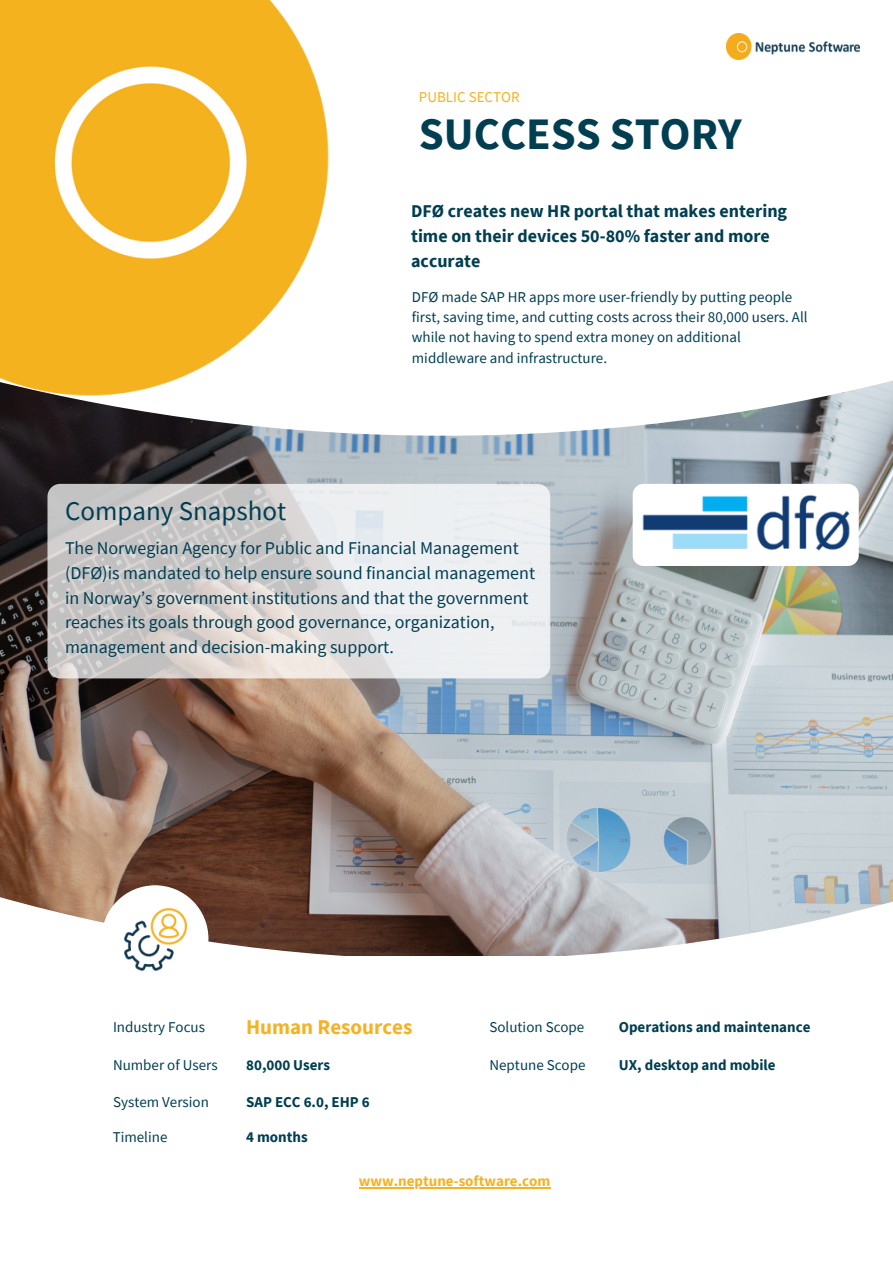
<style>
.page{position:relative;width:893px;height:1264px;background:#fff}
.page>*{position:absolute;margin:0;border:0;box-sizing:border-box;transform-origin:0 0}
.t1{font:700 45px "Source Sans Pro";color:#013e52}
.t2{font:27px "Source Sans Pro";color:#013e52}
.t3{font:700 21px "Source Sans Pro";color:#f6b221}
.t4{font:18px/24.8px "Source Sans Pro";color:#013e52}
.t5{font:700 18px/24.8px "Source Sans Pro";color:#013e52}
.t6{font:15px/20.2px "Source Sans Pro";color:#013e52}
.t7{font:700 15px "Source Sans Pro";color:#013e52}
.t8{font:700 15px "Source Sans Pro";color:#f6b221}
.t9{font:15px "Source Sans Pro";color:#f6b221}
</style>
<div class="page">
<img style="left:0;top:435px;width:892px;height:450px">
<svg style="left:0;top:381px;width:892px;height:54px"></svg>
<img style="left:0;top:0;width:341px;height:408px">
<img style="left:726px;top:34px;width:133px;height:26px">
<svg style="left:0;top:885px;width:892px;height:86px"></svg>
<svg style="left:47px;top:484px;width:503px;height:194px;background:#dcdbdb"></svg>
<div style="left:632px;top:484px;width:226px;height:82px;background:#fff;border-radius:11px"></div>
<img style="left:642px;top:495px;width:208px;height:56px">
<img style="left:124px;top:908px;width:62px;height:62px">
<hr style="left:359px;top:1187px;width:191px;height:1px;background:#f6b221">
<p class="t9" style="left:419px;top:88px;width:102px">PUBLIC SECTOR</p>
<h1 class="t1" style="left:419px;top:105px;width:324px">SUCCESS STORY</h1>
<h2 class="t2" style="left:65px;top:493px;width:223px">Company Snapshot</h2>
<p class="t5" style="left:411px;top:199px;width:377px">DFØ creates new HR portal that makes entering time on their devices 50-80% faster and more accurate</p>
<p class="t6" style="left:412px;top:286px;width:397px">DFØ made SAP HR apps more user-friendly by putting people first, saving time, and cutting costs across their 80,000 users. All while not having to spend extra money on additional middleware and infrastructure.</p>
<p class="t4" style="left:65px;top:535px;width:471px">The Norwegian Agency for Public and Financial Management (DFØ)is mandated to help ensure sound financial management in Norway’s government institutions and that the government reaches its goals through good governance, organization, management and decision-making support.</p>
<p class="t6" style="left:113px;top:1016px;width:93px">Industry Focus</p>
<h3 class="t3" style="left:246px;top:1013px;width:168px">Human Resources</h3>
<p class="t6" style="left:113px;top:1054px;width:106px">Number of Users</p>
<p class="t7" style="left:246px;top:1055px;width:86px">80,000 Users</p>
<p class="t6" style="left:113px;top:1091px;width:97px">System Version</p>
<p class="t7" style="left:246px;top:1092px;width:125px">SAP ECC 6.0, EHP 6</p>
<p class="t6" style="left:113px;top:1126px;width:56px">Timeline</p>
<p class="t7" style="left:246px;top:1127px;width:63px">4 months</p>
<p class="t6" style="left:489px;top:1016px;width:96px">Solution Scope</p>
<p class="t7" style="left:618px;top:1017px;width:193px">Operations and maintenance</p>
<p class="t6" style="left:489px;top:1054px;width:97px">Neptune Scope</p>
<p class="t7" style="left:618px;top:1055px;width:158px">UX, desktop and mobile</p>
<p class="t8" style="left:359px;top:1171px;width:193px">www.neptune-software.com</p>
</div>
